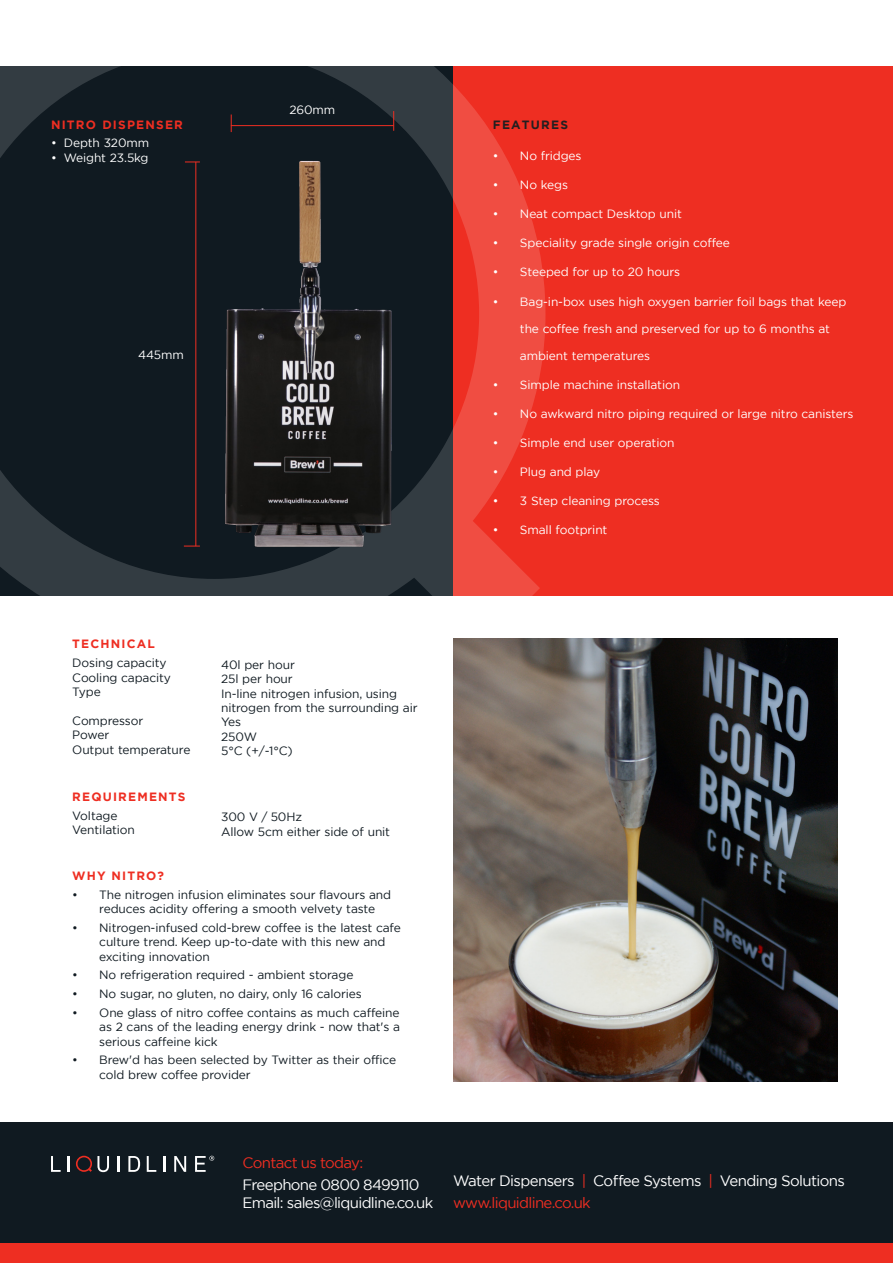
<style>
.page{position:relative;width:893px;height:1263px;background:#fff}
.page>*{position:absolute;margin:0;border:0;box-sizing:border-box;transform-origin:0 0}
.t1{font:15px "Gotham";letter-spacing:-.045em;color:#fff}
.t2{font:15px "Gotham";letter-spacing:-.045em;color:#ee2e22}
._8pt_bodytext{font:12px/14.4px "Gotham";letter-spacing:-.01em;color:#101a21}
._8pt_bodytext-2{font:12px "Gotham";letter-spacing:-.01em;color:#fff}
.xhead1{font:700 12px "Gotham";letter-spacing:.1em;color:#ee2e22}
.xhead1-2{font:700 12px "Gotham";letter-spacing:.1em;color:#231f20}
.s1{color:#ee2e22}
</style>
<div class="page">
<div style="left:453px;top:177px;width:440px;height:419px;background:#ee2e22"></div>
<div style="left:453px;top:66px;width:440px;height:442px;background:#ee2e22"></div>
<svg style="left:0;top:66px;width:545px;height:530px;background:#4a282a"></svg>
<svg style="left:231px;top:115px;width:1px;height:17px"></svg>
<svg style="left:393px;top:111px;width:1px;height:20px"></svg>
<hr style="left:231px;top:125px;width:163px;height:1px;background:#ee2e22">
<hr style="left:195px;top:162px;width:1px;height:384px;background:#ee2e22">
<svg style="left:185px;top:162px;width:15px;height:1px"></svg>
<svg style="left:184px;top:546px;width:16px;height:1px"></svg>
<div style="left:0;top:1123px;width:893px;height:140px;background:#101a21"></div>
<div style="left:0;top:1244px;width:893px;height:19px;background:#ee2e22"></div>
<svg style="left:51px;top:1156px;width:10px;height:16px"></svg>
<svg style="left:68px;top:1156px;width:2px;height:16px"></svg>
<hr style="left:117px;top:1156px;width:3px;height:16px;background:#fff">
<svg style="left:128px;top:1156px;width:12px;height:16px"></svg>
<svg style="left:147px;top:1156px;width:9px;height:16px"></svg>
<svg style="left:163px;top:1156px;width:2px;height:16px"></svg>
<svg style="left:174px;top:1156px;width:12px;height:16px"></svg>
<svg style="left:195px;top:1156px;width:19px;height:16px"></svg>
<svg style="left:76px;top:1156px;width:33px;height:16px"></svg>
<img style="left:221px;top:153px;width:198px;height:408px">
<img style="left:453px;top:639px;width:385px;height:442px">
<p class="xhead1" style="left:51px;top:116px;width:133px">NITRO DISPENSER</p>
<p class="_8pt_bodytext-2" style="left:51px;top:135px;width:100px">• Depth 320mm</p>
<p class="_8pt_bodytext-2" style="left:51px;top:150px;width:99px">• Weight 23.5kg</p>
<p class="_8pt_bodytext-2" style="left:138px;top:347px;width:47px">445mm</p>
<p class="_8pt_bodytext-2" style="left:289px;top:102px;width:47px">260mm</p>
<p class="xhead1-2" style="left:493px;top:116px;width:77px">FEATURES</p>
<p class="_8pt_bodytext-2" style="left:493px;top:148px;width:90px">• No fridges</p>
<p class="_8pt_bodytext-2" style="left:493px;top:177px;width:77px">• No kegs</p>
<p class="_8pt_bodytext-2" style="left:493px;top:206px;width:190px">• Neat compact Desktop unit</p>
<p class="_8pt_bodytext-2" style="left:493px;top:235px;width:239px">• Speciality grade single origin coffee</p>
<p class="_8pt_bodytext-2" style="left:493px;top:264px;width:189px">• Steeped for up to 20 hours</p>
<p class="_8pt_bodytext-2" style="left:493px;top:294px;width:355px">• Bag-in-box uses high oxygen barrier foil bags that keep</p>
<p class="_8pt_bodytext-2" style="left:520px;top:321px;width:312px">the coffee fresh and preserved for up to 6 months at</p>
<p class="_8pt_bodytext-2" style="left:520px;top:348px;width:132px">ambient temperatures</p>
<p class="_8pt_bodytext-2" style="left:493px;top:377px;width:189px">• Simple machine installation</p>
<p class="_8pt_bodytext-2" style="left:493px;top:406px;width:362px">• No awkward nitro piping required or large nitro canisters</p>
<p class="_8pt_bodytext-2" style="left:493px;top:435px;width:183px">• Simple end user operation</p>
<p class="_8pt_bodytext-2" style="left:493px;top:464px;width:109px">• Plug and play</p>
<p class="_8pt_bodytext-2" style="left:493px;top:493px;width:168px">• 3 Step cleaning process</p>
<p class="_8pt_bodytext-2" style="left:493px;top:522px;width:116px">• Small footprint</p>
<p class="xhead1" style="left:72px;top:636px;width:84px">TECHNICAL</p>
<p class="_8pt_bodytext" style="left:72px;top:655px;width:100px">Dosing capacity<br>Cooling capacity<br>Type</p>
<p class="_8pt_bodytext" style="left:72px;top:713px;width:73px">Compressor</p>
<p class="_8pt_bodytext" style="left:72px;top:727px;width:38px">Power</p>
<p class="_8pt_bodytext" style="left:72px;top:742px;width:120px">Output temperature</p>
<p class="xhead1" style="left:72px;top:789px;width:115px">REQUIREMENTS</p>
<p class="_8pt_bodytext" style="left:72px;top:808px;width:47px">Voltage</p>
<p class="_8pt_bodytext" style="left:72px;top:822px;width:64px">Ventilation</p>
<p class="_8pt_bodytext" style="left:221px;top:657px;width:75px">40l per hour</p>
<p class="_8pt_bodytext" style="left:221px;top:671px;width:73px">25l per hour</p>
<p class="_8pt_bodytext" style="left:221px;top:686px;width:198px">In-line nitrogen infusion, using nitrogen from the surrounding air</p>
<p class="_8pt_bodytext" style="left:221px;top:715px;width:22px">Yes</p>
<p class="_8pt_bodytext" style="left:221px;top:729px;width:38px">250W</p>
<p class="_8pt_bodytext" style="left:221px;top:743px;width:73px">5°C (+/-1°C)</p>
<p class="_8pt_bodytext" style="left:221px;top:810px;width:82px">300 V / 50Hz</p>
<p class="_8pt_bodytext" style="left:221px;top:824px;width:170px">Allow 5cm either side of unit</p>
<p class="xhead1" style="left:72px;top:868px;width:93px">WHY NITRO?</p>
<p class="_8pt_bodytext" style="left:99px;top:887px;width:293px;text-indent:-27px">• The nitrogen infusion eliminates sour flavours and reduces acidity offering a smooth velvety taste</p>
<p class="_8pt_bodytext" style="left:99px;top:920px;width:303px;text-indent:-27px">• Nitrogen-infused cold-brew coffee is the latest cafe culture trend. Keep up-to-date with this new and exciting innovation</p>
<p class="_8pt_bodytext" style="left:72px;top:968px;width:283px">• No refrigeration required - ambient storage</p>
<p class="_8pt_bodytext" style="left:72px;top:986px;width:291px">• No sugar, no gluten, no dairy, only 16 calories</p>
<p class="_8pt_bodytext" style="left:99px;top:1005px;width:302px;text-align:justify;text-indent:-27px">• One glass of nitro coffee contains as much caffeine as 2 cans of the leading energy drink - now that's a serious caffeine kick</p>
<p class="_8pt_bodytext" style="left:99px;top:1052px;width:298px;text-indent:-27px">• Brew'd has been selected by Twitter as their office cold brew coffee provider</p>
<p class="t2" style="left:242px;top:1153px;width:122px">Contact us today:</p>
<p class="t1" style="left:242px;top:1175px;width:179px">Freephone 0800 8499110</p>
<p class="t1" style="left:242px;top:1193px;width:192px">Email: sales@liquidline.co.uk</p>
<p class="t1" style="left:453px;top:1171px;width:393px">Water Dispensers <span class="s1">|</span> Coffee Systems <span class="s1">|</span> Vending Solutions</p>
<p class="t2" style="left:453px;top:1193px;width:139px">www.liquidline.co.uk</p>
</div>
